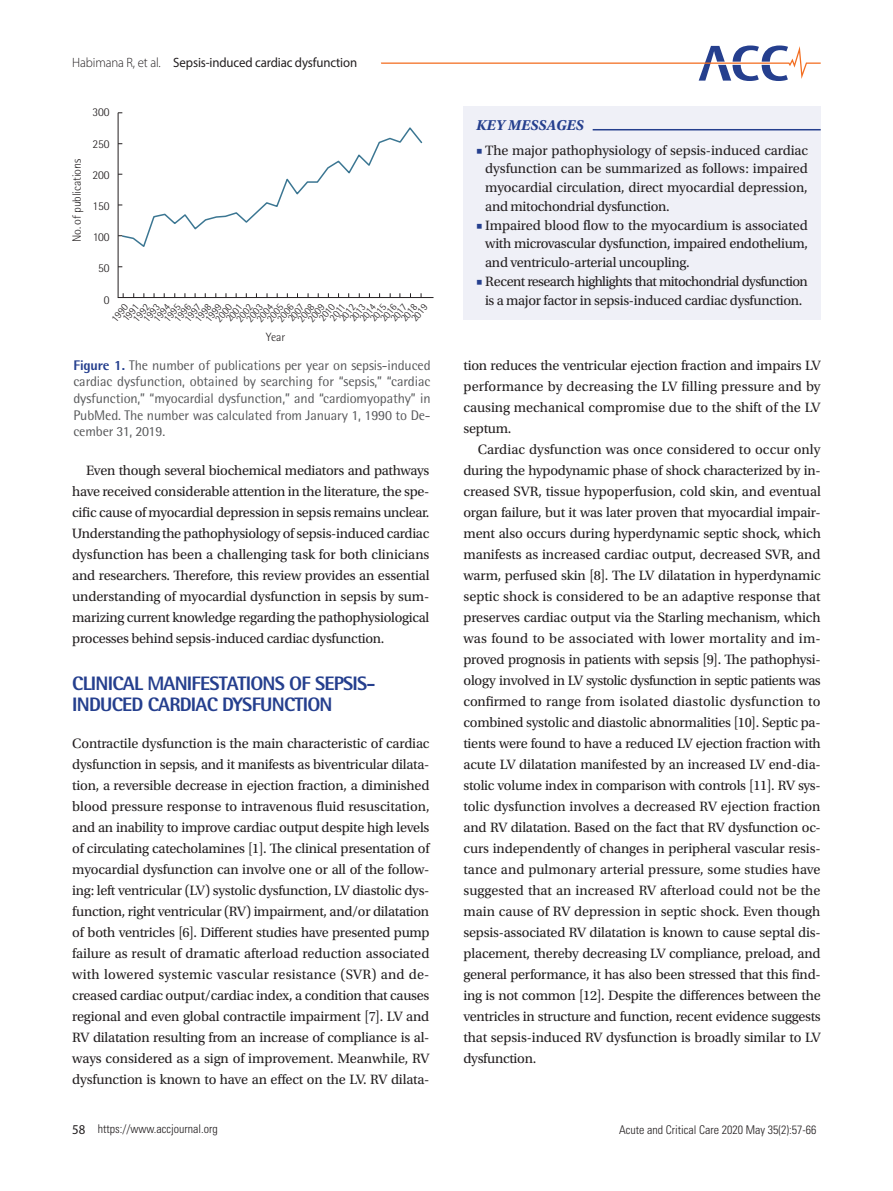
<style>
.page{position:relative;width:893px;height:1191px;background:#fff}
.page>*{position:absolute;margin:0;border:0;box-sizing:border-box;transform-origin:0 0}
.대제목{font:800 19.5px/21px "Rotis Semi Sans Std";letter-spacing:-.04em;color:#253f8e}
.본문{font:italic 700 15px "Utopia Std";letter-spacing:.005em;color:#253f8e}
.본문-2{font:14.25px/21px "Utopia Std";letter-spacing:-.02em;color:#231f20;text-align:justify}
.본문-3{font:14.25px/18.8px "Utopia Std";letter-spacing:-.04em;color:#231f20;text-align:center}
.표_그림_제목{font:13.95px/16.8px "Rotis Semi Sans Std";letter-spacing:-.01em;color:#57585a;text-align:justify}
.t1{font:13.5px "Myriad Pro";letter-spacing:-.01em;color:#231f20;scale:.95 1}
.그림지문{font:300 12px "Rotis Semi Sans Std";letter-spacing:-.01em;color:#231f20}
.doi{font:300 condensed 12px "Univers LT Std";color:#231f20}
.하시라_제목{font:300 condensed 12px "Univers LT Std";color:#231f20}
.그림지문-2{font:300 10.5px "Rotis Semi Sans Std";color:#231f20}
.s1{font-weight:300}
.s2{font-weight:800;color:#253f8e}
.s3{color:#253f8e}
.s4{font-family:"Myriad Pro";font-weight:400;font-stretch:normal;font-size:13.5px}
</style>
<div class="page">
<svg style="left:381px;top:45px;width:440px;height:36px"></svg>
<div style="left:463px;top:106px;width:358px;height:214px;background:#eff0f7"></div>
<hr style="left:593px;top:129px;width:228px;height:1px;background:#253f8e">
<hr style="left:118px;top:113px;width:1px;height:184px;background:#231f20">
<hr style="left:118px;top:297px;width:315px;height:1px;background:#231f20">
<svg style="left:118px;top:126px;width:305px;height:123px"></svg>
<p class="t1" style="left:72px;top:54px;width:301px"><span class="s1">Habimana R, et al.</span> Sepsis-induced cardiac dysfunction</p>
<p class="그림지문" style="left:70px;top:242px;width:85px;rotate:-90deg">No. of publications</p>
<p class="그림지문" style="left:92px;top:106px;width:19px">300</p>
<p class="그림지문" style="left:92px;top:137px;width:19px">250</p>
<p class="그림지문" style="left:92px;top:168px;width:19px">200</p>
<p class="그림지문" style="left:92px;top:199px;width:19px">150</p>
<p class="그림지문" style="left:93px;top:230px;width:18px">100</p>
<p class="그림지문" style="left:98px;top:261px;width:13px">50</p>
<p class="그림지문" style="left:104px;top:292px;width:7px">0</p>
<p class="그림지문-2" style="left:151px;top:317px;width:21px;rotate:-50deg">1994</p>
<p class="그림지문-2" style="left:254px;top:317px;width:21px;rotate:-50deg">2004</p>
<p class="그림지문-2" style="left:357px;top:316px;width:21px;rotate:-50deg">2014</p>
<p class="그림지문-2" style="left:171px;top:317px;width:21px;rotate:-50deg">1996</p>
<p class="그림지문-2" style="left:274px;top:317px;width:21px;rotate:-50deg">2006</p>
<p class="그림지문-2" style="left:378px;top:316px;width:21px;rotate:-50deg">2016</p>
<p class="그림지문-2" style="left:109px;top:317px;width:21px;rotate:-50deg">1990</p>
<p class="그림지문-2" style="left:213px;top:317px;width:21px;rotate:-50deg">2000</p>
<p class="그림지문-2" style="left:316px;top:316px;width:21px;rotate:-50deg">2010</p>
<p class="그림지문-2" style="left:192px;top:317px;width:21px;rotate:-50deg">1998</p>
<p class="그림지문-2" style="left:295px;top:317px;width:21px;rotate:-50deg">2008</p>
<p class="그림지문-2" style="left:398px;top:316px;width:21px;rotate:-50deg">2018</p>
<p class="그림지문-2" style="left:161px;top:317px;width:21px;rotate:-50deg">1995</p>
<p class="그림지문-2" style="left:264px;top:317px;width:21px;rotate:-50deg">2005</p>
<p class="그림지문-2" style="left:367px;top:316px;width:21px;rotate:-50deg">2015</p>
<p class="그림지문-2" style="left:202px;top:317px;width:21px;rotate:-50deg">1999</p>
<p class="그림지문-2" style="left:305px;top:317px;width:21px;rotate:-50deg">2009</p>
<p class="그림지문-2" style="left:408px;top:316px;width:21px;rotate:-50deg">2019</p>
<p class="그림지문-2" style="left:130px;top:317px;width:21px;rotate:-50deg">1992</p>
<p class="그림지문-2" style="left:233px;top:316px;width:21px;rotate:-50deg">2002</p>
<p class="그림지문-2" style="left:336px;top:316px;width:21px;rotate:-50deg">2012</p>
<p class="그림지문-2" style="left:182px;top:317px;width:21px;rotate:-50deg">1997</p>
<p class="그림지문-2" style="left:285px;top:316px;width:21px;rotate:-50deg">2007</p>
<p class="그림지문-2" style="left:388px;top:316px;width:21px;rotate:-50deg">2017</p>
<p class="그림지문-2" style="left:141px;top:317px;width:21px;rotate:-50deg">1993</p>
<p class="그림지문-2" style="left:244px;top:317px;width:21px;rotate:-50deg">2003</p>
<p class="그림지문-2" style="left:347px;top:316px;width:21px;rotate:-50deg">2013</p>
<p class="그림지문-2" style="left:120px;top:316px;width:21px;rotate:-50deg">1991</p>
<p class="그림지문-2" style="left:223px;top:316px;width:21px;rotate:-50deg">2001</p>
<p class="그림지문-2" style="left:327px;top:315px;width:20px;rotate:-50deg">2011</p>
<p class="그림지문" style="left:266px;top:330px;width:21px">Year</p>
<p class="표_그림_제목" style="left:73px;top:356px;width:359px"><span class="s2">Figure 1.</span> The number of publications per year on sepsis-induced cardiac dysfunction, obtained by searching for “sepsis,” “cardiac dysfunction,” “myocardial dysfunction,” and “cardiomyopathy” in PubMed. The number was calculated from January 1, 1990 to De&shy;cember 31, 2019.</p>
<p class="본문-2" style="left:72px;top:460px;width:359px;text-indent:14px">Even though several biochemical mediators and pathways have received considerable attention in the literature, the spe&shy;cific cause of myocardial depression in sepsis remains unclear.<br>Understanding the pathophysiology of sepsis-induced cardiac dysfunction has been a challenging task for both clinicians and researchers. Therefore, this review provides an essential understanding of myocardial dysfunction in sepsis by sum&shy;marizing current knowledge regarding the pathophysiological processes behind sepsis-induced cardiac dysfunction.</p>
<p class="대제목" style="left:72px;top:672px;width:305px">CLINICAL MANIFESTATIONS OF SEPSIS-<br>INDUCED CARDIAC DYSFUNCTION</p>
<p class="본문-2" style="left:72px;top:733px;width:359px">Contractile dysfunction is the main characteristic of cardiac dysfunction in sepsis, and it manifests as biventricular dilata&shy;tion, a reversible decrease in ejection fraction, a diminished blood pressure response to intravenous fluid resuscitation, and an inability to improve cardiac output despite high levels of circulating catecholamines [1]. The clinical presentation of myocardial dysfunction can involve one or all of the follow&shy;ing: left ventricular (LV) systolic dysfunction, LV diastolic dys&shy;function, right ventricular (RV) impairment, and/or dilatation of both ventricles [6]. Different studies have presented pump failure as result of dramatic afterload reduction associated with lowered systemic vascular resistance (SVR) and de&shy;creased cardiac output/cardiac index, a condition that causes regional and even global contractile impairment [7]. LV and RV dilatation resulting from an increase of compliance is al&shy;ways considered as a sign of improvement. Meanwhile, RV dysfunction is known to have an effect on the LV. RV dilata-</p>
<p class="본문" style="left:476px;top:116px;width:109px">KEY MESSAGES</p>
<p class="본문-2" style="left:485px;top:141px;width:324px;line-height:18.8px;text-indent:-9px"><span class="s3">■</span> The major pathophysiology of sepsis-induced cardiac dysfunction can be summarized as follows: impaired myocardial circulation, direct myocardial depression, and mitochondrial dysfunction.</p>
<p class="본문-2" style="left:485px;top:216px;width:324px;line-height:18.8px;text-indent:-9px"><span class="s3">■</span> Impaired blood flow to the myocardium is associated with microvascular dysfunction, impaired endothelium, and ventriculo-arterial uncoupling.</p>
<p class="본문-3" style="left:476px;top:272px;width:333px"><span class="s3">■</span> Recent research highlights that mitochondrial dysfunction is a major factor in sepsis-induced cardiac dysfunction.</p>
<p class="본문-2" style="left:463px;top:355px;width:359px">tion reduces the ventricular ejection fraction and impairs LV performance by decreasing the LV filling pressure and by causing mechanical compromise due to the shift of the LV septum.</p>
<p class="본문-2" style="left:463px;top:439px;width:359px;text-indent:14px">Cardiac dysfunction was once considered to occur only during the hypodynamic phase of shock characterized by in&shy;creased SVR, tissue hypoperfusion, cold skin, and eventual organ failure, but it was later proven that myocardial impair&shy;ment also occurs during hyperdynamic septic shock, which manifests as increased cardiac output, decreased SVR, and warm, perfused skin [8]. The LV dilatation in hyperdynamic septic shock is considered to be an adaptive response that preserves cardiac output via the Starling mechanism, which was found to be associated with lower mortality and im&shy;proved prognosis in patients with sepsis [9]. The pathophysi&shy;ology involved in LV systolic dysfunction in septic patients was confirmed to range from isolated diastolic dysfunction to combined systolic and diastolic abnormalities [10]. Septic pa&shy;tients were found to have a reduced LV ejection fraction with acute LV dilatation manifested by an increased LV end-dia&shy;stolic volume index in comparison with controls [11]. RV sys&shy;tolic dysfunction involves a decreased RV ejection fraction and RV dilatation. Based on the fact that RV dysfunction oc&shy;curs independently of changes in peripheral vascular resis&shy;tance and pulmonary arterial pressure, some studies have suggested that an increased RV afterload could not be the main cause of RV depression in septic shock. Even though sepsis-associated RV dilatation is known to cause septal dis&shy;placement, thereby decreasing LV compliance, preload, and general performance, it has also been stressed that this find&shy;ing is not common [12]. Despite the differences between the ventricles in structure and function, recent evidence suggests that sepsis-induced RV dysfunction is broadly similar to LV dysfunction.</p>
<p class="하시라_제목" style="left:72px;top:1121px;width:147px"><span class="s4">58</span> https://www.accjournal.org</p>
<p class="doi" style="left:619px;top:1122px;width:199px">Acute and Critical Care 2020 May 35(2):57-66</p>
</div>
